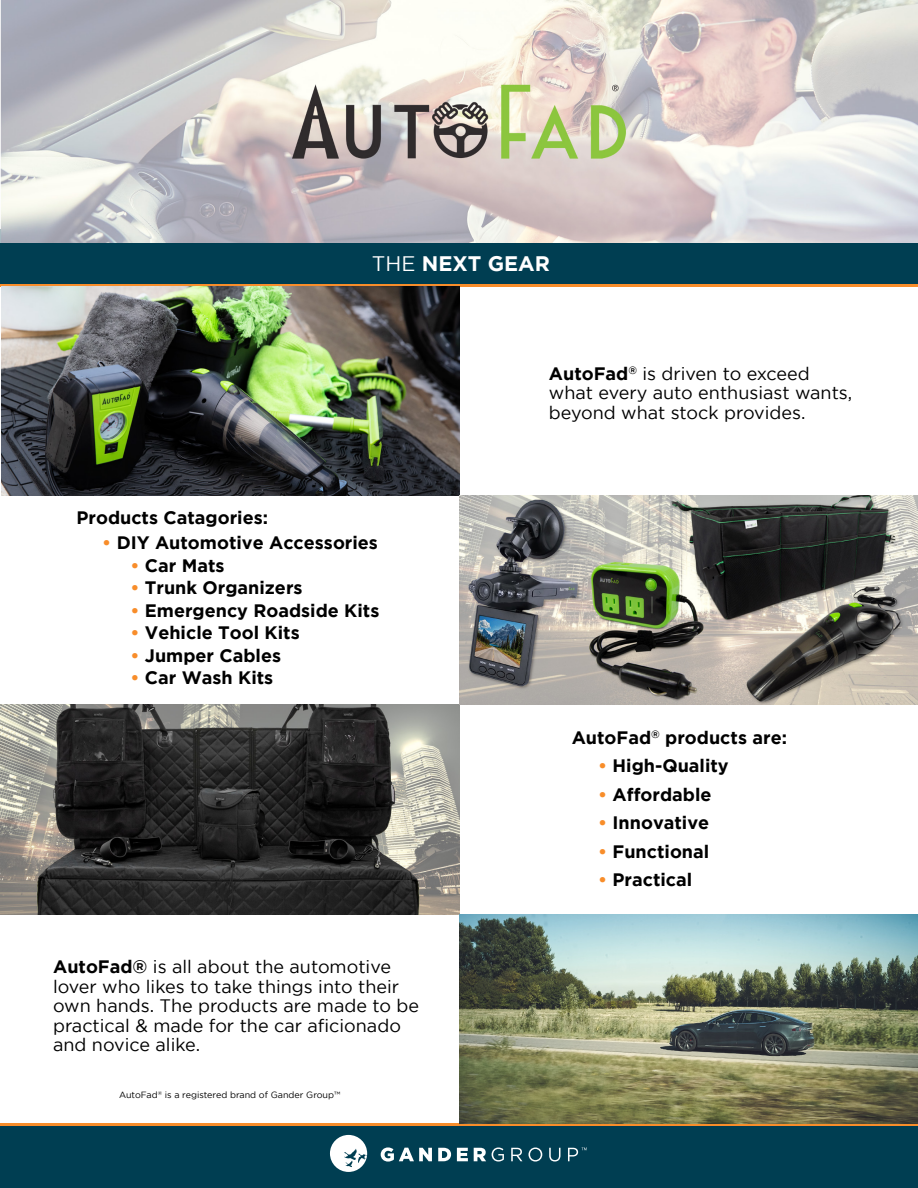
<style>
.page{position:relative;width:918px;height:1188px;background:#fff}
.page>*{position:absolute;margin:0;border:0;box-sizing:border-box;transform-origin:0 0}
.t1{font:700 21px "Gotham";color:#fff}
.t2{font:18px/19.5px "Gotham";color:#000}
.t3{font:700 18px "Gotham";color:#000}
.t4{font:9px "Gotham";color:#000}
.s1{font-weight:400}
.s2{color:#f88d2a}
.s3{font-weight:700}
</style>
<div class="page">
<div style="left:0;top:232px;width:918px;height:54px;background:linear-gradient(to right,#f88d2a,#f88d2a)"></div>
<div style="left:0;top:229px;width:918px;height:54px;background:#003e52"></div>
<img style="left:0;top:0;width:918px;height:243px">
<div style="left:0;top:1123px;width:918px;height:62px;background:linear-gradient(to right,#f88d2a,#f88d2a)"></div>
<div style="left:0;top:1127px;width:918px;height:61px;background:#003e52"></div>
<svg style="left:330px;top:1135px;width:37px;height:37px"></svg>
<svg style="left:381px;top:1147px;width:51px;height:15px"></svg>
<svg style="left:438px;top:1148px;width:13px;height:13px"></svg>
<svg style="left:457px;top:1148px;width:11px;height:13px"></svg>
<svg style="left:474px;top:1148px;width:12px;height:13px"></svg>
<svg style="left:492px;top:1148px;width:12px;height:14px"></svg>
<svg style="left:511px;top:1148px;width:11px;height:13px"></svg>
<svg style="left:528px;top:1148px;width:14px;height:14px"></svg>
<svg style="left:549px;top:1148px;width:11px;height:14px"></svg>
<svg style="left:568px;top:1147px;width:19px;height:14px"></svg>
<img style="left:1px;top:286px;width:458px;height:210px">
<img style="left:0;top:705px;width:459px;height:209px">
<img style="left:459px;top:914px;width:459px;height:209px">
<img style="left:459px;top:496px;width:459px;height:209px">
<p class="t1" style="left:372px;top:251px;width:180px"><span class="s1">THE</span> NEXT GEAR</p>
<p class="t3" style="left:77px;top:507px;width:193px">Products Catagories:</p>
<p class="t3" style="left:102px;top:532px;width:277px"><span class="s2">•</span> DIY Automotive Accessories</p>
<p class="t3" style="left:131px;top:555px;width:96px"><span class="s2">•</span> Car Mats</p>
<p class="t3" style="left:131px;top:577px;width:174px"><span class="s2">•</span> Trunk Organizers</p>
<p class="t3" style="left:131px;top:600px;width:250px"><span class="s2">•</span> Emergency Roadside Kits</p>
<p class="t3" style="left:131px;top:622px;width:171px"><span class="s2">•</span> Vehicle Tool Kits</p>
<p class="t3" style="left:131px;top:645px;width:152px"><span class="s2">•</span> Jumper Cables</p>
<p class="t3" style="left:131px;top:667px;width:144px"><span class="s2">•</span> Car Wash Kits</p>
<p class="t2" style="left:53px;top:957px;width:368px"><span class="s3">AutoFad®</span> is all about the automotive lover who likes to take things into their own hands. The products are made to be practical &amp; made for the car aficionado and novice alike.</p>
<p class="t4" style="left:119px;top:1090px;width:223px">AutoFad<sup>®</sup> is a registered brand of Gander Group™</p>
<p class="t2" style="left:549px;top:363px;width:305px"><span class="s3">AutoFad</span><sup>®</sup> is driven to exceed what every auto enthusiast wants, beyond what stock provides.</p>
<p class="t3" style="left:572px;top:727px;width:217px">AutoFad<sup>®</sup> products are:</p>
<p class="t3" style="left:598px;top:756px;width:132px"><span class="s2">•</span> High-Quality</p>
<p class="t3" style="left:598px;top:784px;width:115px"><span class="s2">•</span> Affordable</p>
<p class="t3" style="left:598px;top:813px;width:113px"><span class="s2">•</span> Innovative</p>
<p class="t3" style="left:598px;top:841px;width:113px"><span class="s2">•</span> Functional</p>
<p class="t3" style="left:598px;top:870px;width:96px"><span class="s2">•</span> Practical</p>
</div>
